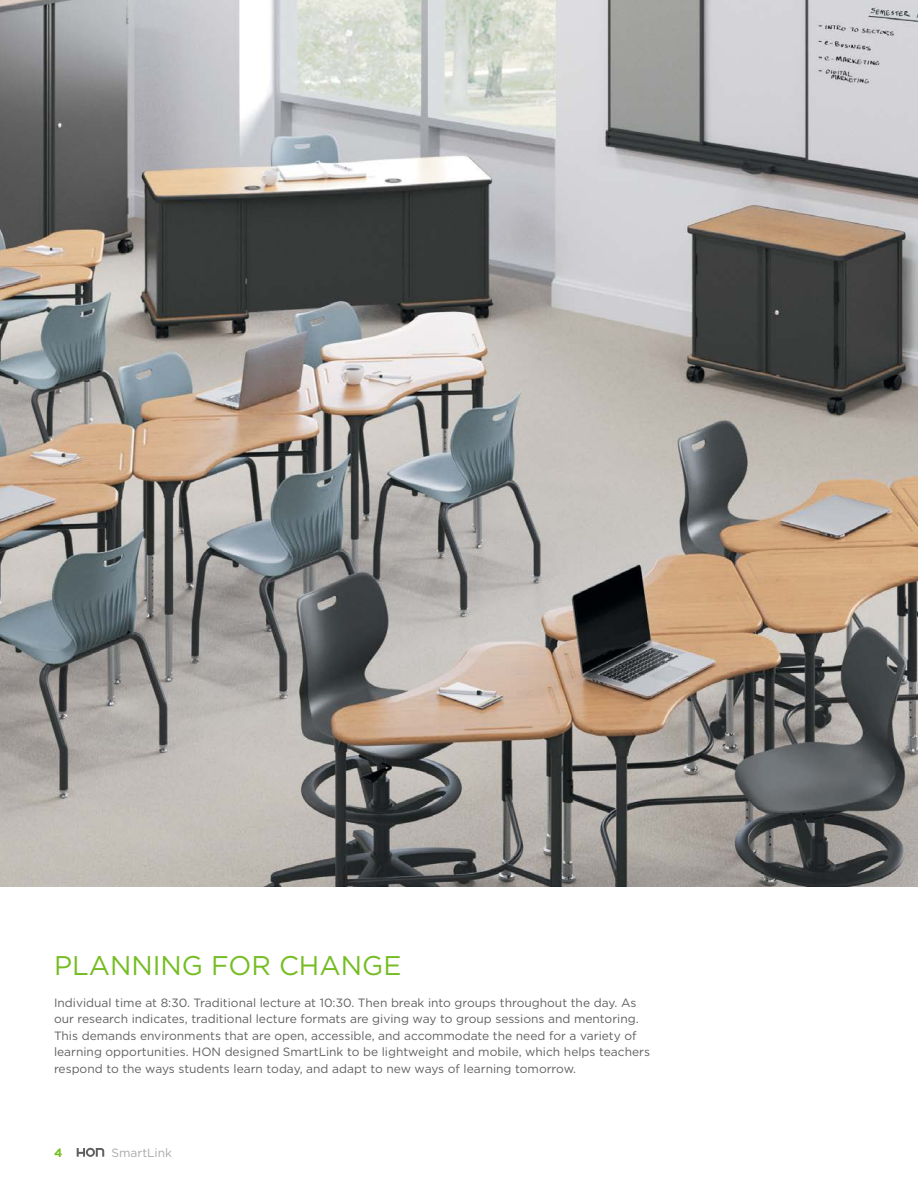
<style>
.page{position:relative;width:918px;height:1188px;background:#fff}
.page>*{position:absolute;margin:0;border:0;box-sizing:border-box;transform-origin:0 0}
.t1{font:27px "Gotham";color:#75bd23}
.t2{font:12px/16.5px "Gotham";color:#5f6062}
.t3{font:12px "Gotham";color:#a7a9ac}
.t4{font:700 12px "Gotham";color:#75bd23}
</style>
<div class="page">
<svg style="left:77px;top:1148px;width:27px;height:9px"></svg>
<img style="left:0;top:0;width:918px;height:887px">
<h1 class="t1" style="left:54px;top:948px;width:349px">PLANNING FOR CHANGE</h1>
<p class="t2" style="left:54px;top:994px;width:598px">Individual time at 8:30. Traditional lecture at 10:30. Then break into groups throughout the day. As our research indicates, traditional lecture formats are giving way to group sessions and mentoring.<br>This demands environments that are open, accessible, and accommodate the need for a variety of learning opportunities. HON designed SmartLink to be lightweight and mobile, which helps teachers respond to the ways students learn today, and adapt to new ways of learning tomorrow.</p>
<p class="t4" style="left:54px;top:1144px;width:10px">4</p>
<p class="t3" style="left:111px;top:1145px;width:62px">SmartLink</p>
</div>
